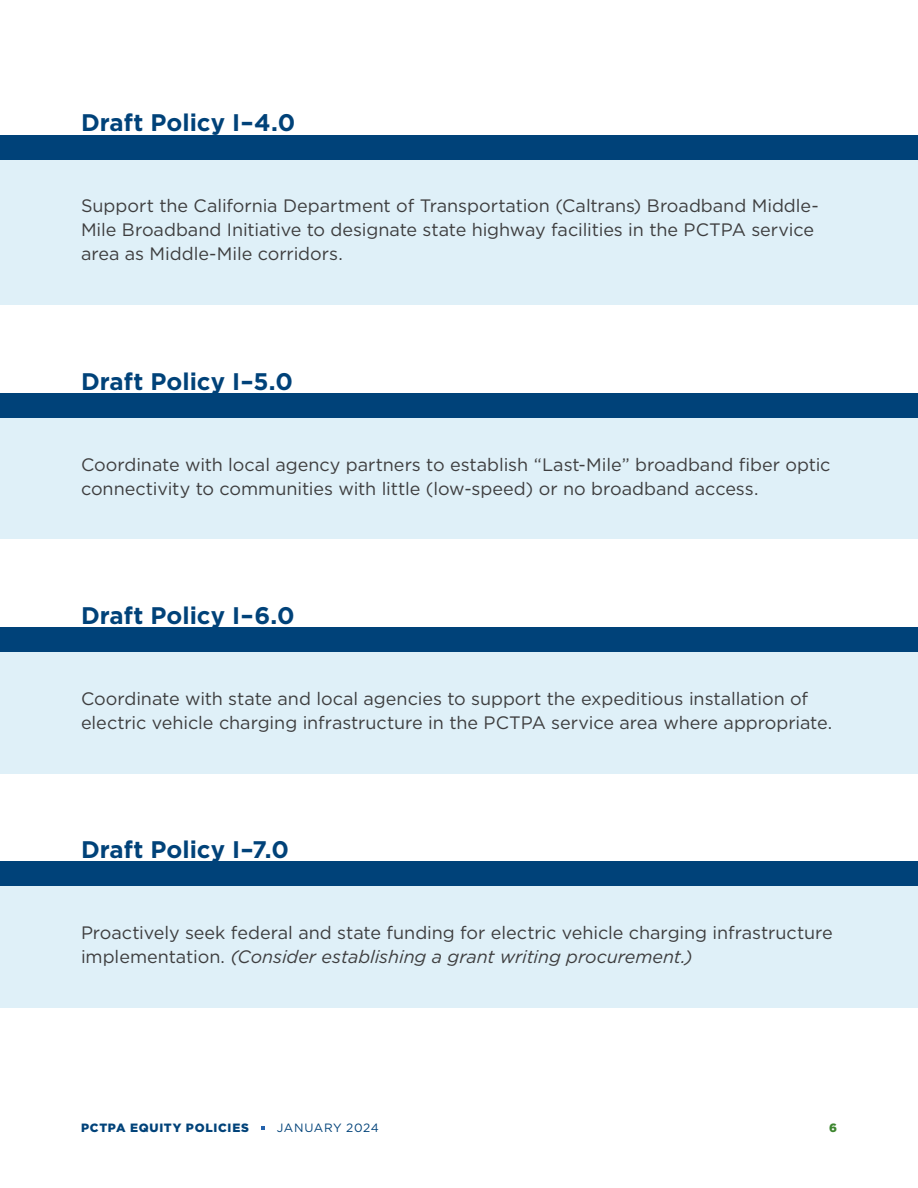
<style>
.page{position:relative;width:918px;height:1188px;background:#fff}
.page>*{position:absolute;margin:0;border:0;box-sizing:border-box;transform-origin:0 0}
.t1{font:700 24px "Gotham HTF";color:#004279}
.t2{font:18px/24px "Gotham HTF";letter-spacing:-.005em;color:#3e3e3f}
.t3{font:900 12px "Gotham HTF";letter-spacing:.065em;color:#004279}
.t4{font:12px "Gotham HTF";letter-spacing:.045em;color:#004279}
.t5{font:900 12px "Gotham HTF";color:#3d862f}
.s1{font-style:italic}
</style>
<div class="page">
<svg style="left:261px;top:1126px;width:4px;height:4px"></svg>
<div style="left:0;top:159px;width:918px;height:146px;background:#dff0f8"></div>
<div style="left:0;top:135px;width:918px;height:24px;background:#004279"></div>
<div style="left:0;top:418px;width:918px;height:121px;background:#dff0f8"></div>
<div style="left:0;top:393px;width:918px;height:25px;background:#004279"></div>
<div style="left:0;top:652px;width:918px;height:122px;background:#dff0f8"></div>
<div style="left:0;top:886px;width:918px;height:121px;background:#dff0f8"></div>
<div style="left:0;top:628px;width:918px;height:24px;background:#004279"></div>
<div style="left:0;top:862px;width:918px;height:24px;background:#004279"></div>
<h1 class="t1" style="left:81px;top:109px;width:216px">Draft Policy I–4.0</h1>
<p class="t2" style="left:81px;top:194px;width:739px">Support the California Department of Transportation (Caltrans) Broadband Middle-<br>Mile Broadband Initiative to designate state highway facilities in the PCTPA service area as Middle-Mile corridors.</p>
<h1 class="t1" style="left:81px;top:367px;width:214px">Draft Policy I–5.0</h1>
<p class="t2" style="left:81px;top:452px;width:751px">Coordinate with local agency partners to establish “Last-Mile” broadband fiber optic connectivity to communities with little (low-speed) or no broadband access.</p>
<h1 class="t1" style="left:81px;top:602px;width:215px">Draft Policy I–6.0</h1>
<p class="t2" style="left:81px;top:686px;width:753px">Coordinate with state and local agencies to support the expeditious installation of electric vehicle charging infrastructure in the PCTPA service area where appropriate.</p>
<h1 class="t1" style="left:81px;top:836px;width:209px">Draft Policy I–7.0</h1>
<p class="t2" style="left:81px;top:920px;width:753px">Proactively seek federal and state funding for electric vehicle charging infrastructure implementation. <span class="s1">(Consider establishing a grant writing procurement.)</span></p>
<p class="t3" style="left:81px;top:1121px;width:170px">PCTPA EQUITY POLICIES</p>
<p class="t4" style="left:277px;top:1121px;width:104px">JANUARY 2024</p>
<p class="t5" style="left:829px;top:1121px;width:9px">6</p>
</div>
